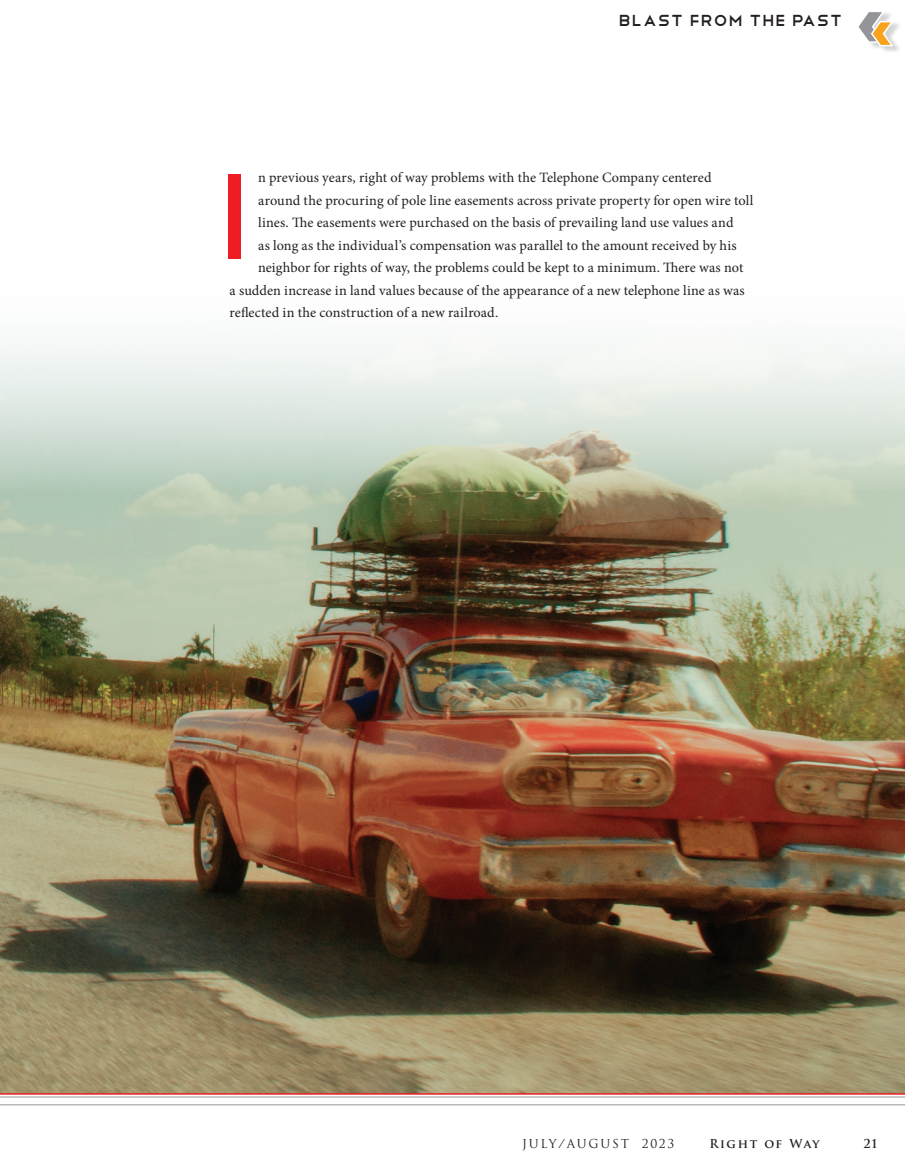
<style>
.page{position:relative;width:905px;height:1175px;background:#fff}
.page>*{position:absolute;margin:0;border:0;box-sizing:border-box;transform-origin:0 0}
.t1{font:500 112.5px "Futura";color:#ee1d23}
.t2{font:21px "Telegrafico";letter-spacing:.025em;color:#231f20}
.t3{font:14.25px "Minion Pro";letter-spacing:.005em;color:#231f20}
.t4{font:12px "Trajan Pro";letter-spacing:.14em;color:#231f20}
.t5{font:700 12px "Trajan Pro";letter-spacing:.12em;color:#231f20}
</style>
<div class="page">
<img style="left:0;top:343px;width:904px;height:750px">
<div style="left:873px;top:22px;width:28px;height:32px;background:#c6c6c5;opacity:.75"></div>
<svg style="left:858px;top:12px;width:36px;height:35px"></svg>
<hr style="left:0;top:1104px;width:904px;height:1px;background:#939598">
<hr style="left:0;top:1096px;width:904px;height:1px;background:#939598">
<hr style="left:0;top:1093px;width:904px;height:1px;background:#ee1d23">
<p class="t2" style="left:618px;top:7px;width:225px">blast from the past</p>
<p class="t3" style="left:258px;top:168px;width:455px">n previous years, right of way problems with the Telephone Company centered</p>
<p class="t3" style="left:258px;top:191px;width:496px">around the procuring of pole line easements across private property for open wire toll</p>
<p class="t3" style="left:258px;top:213px;width:477px">lines. The easements were purchased on the basis of prevailing land use values and</p>
<p class="t3" style="left:258px;top:236px;width:480px">as long as the individual’s compensation was parallel to the amount received by his</p>
<p class="t3" style="left:258px;top:258px;width:486px">neighbor for rights of way, the problems could be kept to a minimum. There was not</p>
<p class="t3" style="left:230px;top:281px;width:516px">a sudden increase in land values because of the appearance of a new telephone line as was</p>
<p class="t3" style="left:230px;top:303px;width:270px">reflected in the construction of a new railroad.</p>
<p class="t1" style="left:218px;top:140px;width:35px">I</p>
<p class="t4" style="left:522px;top:1136px;width:153px">JULY/AUGUST 2023</p>
<p class="t5" style="left:709px;top:1136px;width:112px">Right of Way</p>
<p class="t5" style="left:863px;top:1136px;width:16px">21</p>
</div>
